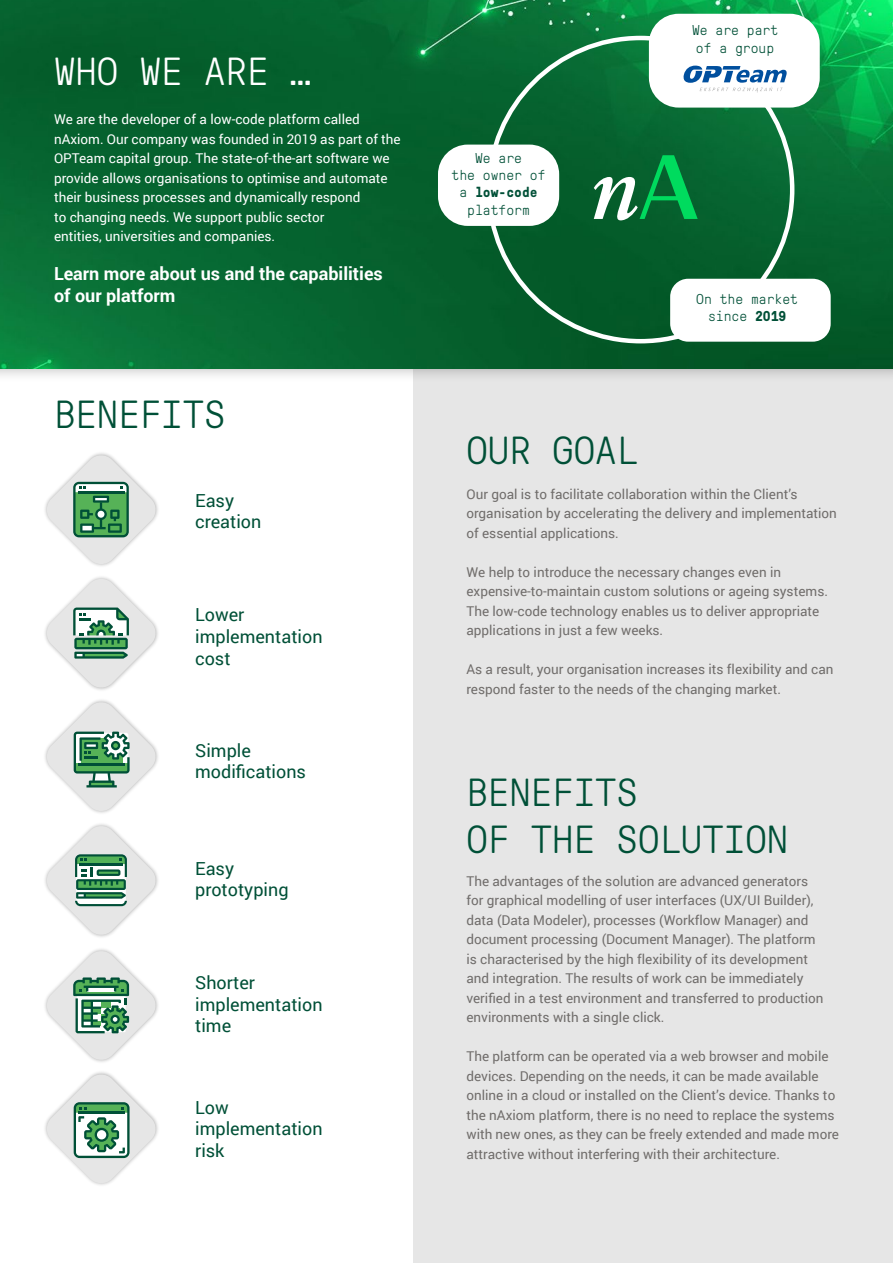
<style>
.page{position:relative;width:893px;height:1263px;background:#fff}
.page>*{position:absolute;margin:0;border:0;box-sizing:border-box;transform-origin:0 0}
.t1{font:300 39px/46.8px "GT Pressura Mono";color:#005037}
.t2{font:300 39px "GT Pressura Mono";color:#fff}
.t3{font:18px/21.6px "Roboto";color:#005037}
.t4{font:700 18px/21.6px "Roboto";color:#fff}
.t5{font:300 14.25px/17.1px "GT Pressura Mono";color:#005037;text-align:center}
.t6{font:13.5px/19.5px "Roboto";color:#706d6b}
.t7{font:13.5px/19.5px "Roboto";color:#fff}
.s1{font-weight:700}
</style>
<div class="page">
<div style="left:414px;top:369px;width:479px;height:894px;background:#e6e6e6"></div>
<div style="left:0;top:0;width:893px;height:383px;background:#000;opacity:.3"></div>
<img style="left:0;top:0;width:893px;height:369px">
<div style="left:670px;top:279px;width:161px;height:63px;background:#fff;border-radius:18px"></div>
<div style="left:438px;top:145px;width:121px;height:81px;background:#fff;border-radius:30px"></div>
<div style="left:649px;top:14px;width:171px;height:94px;background:#fff;border-radius:30px"></div>
<svg style="left:683px;top:66px;width:104px;height:26px"></svg>
<svg style="left:45px;top:454px;width:112px;height:112px"></svg>
<svg style="left:45px;top:577px;width:112px;height:112px"></svg>
<svg style="left:45px;top:701px;width:112px;height:111px"></svg>
<svg style="left:45px;top:949px;width:112px;height:112px"></svg>
<svg style="left:45px;top:1073px;width:112px;height:112px"></svg>
<svg style="left:594px;top:155px;width:104px;height:65px;background:#268c52"></svg>
<svg style="left:45px;top:824px;width:112px;height:112px"></svg>
<h1 class="t2" style="left:54px;top:51px;width:259px">WHO WE ARE …</h1>
<p class="t7" style="left:54px;top:109px;width:348px">We are the developer of a low-code platform called nAxiom. Our company was founded in 2019 as part of the OPTeam capital group. The state-of-the-art software we provide allows organisations to optimise and automate their business processes and dynamically respond<br>to changing needs. We support public sector<br>entities, universities and companies.</p>
<h2 class="t4" style="left:54px;top:262px;width:330px">Learn more about us and the capabilities of our platform</h2>
<h1 class="t1" style="left:54px;top:392px;width:173px">BENEFITS</h1>
<h2 class="t3" style="left:195px;top:489px;width:68px">Easy creation</h2>
<h2 class="t3" style="left:195px;top:603px;width:129px">Lower implementation cost</h2>
<h2 class="t3" style="left:195px;top:739px;width:112px">Simple modifications</h2>
<h2 class="t3" style="left:195px;top:857px;width:95px">Easy prototyping</h2>
<h2 class="t3" style="left:195px;top:971px;width:129px">Shorter implementation time</h2>
<h2 class="t3" style="left:195px;top:1096px;width:129px">Low implementation risk</h2>
<p class="t5" style="left:452px;top:150px;width:96px">We are<br>the owner of a <span class="s1">low-code </span>platform</p>
<h1 class="t1" style="left:466px;top:428px;width:173px">OUR GOAL</h1>
<p class="t5" style="left:692px;top:22px;width:88px;text-align:left">We are part of a group</p>
<p class="t5" style="left:696px;top:291px;width:103px">On the market since <span class="s1">2019</span></p>
<p class="t6" style="left:466px;top:483px;width:372px">Our goal is to facilitate collaboration within the Client’s organisation by accelerating the delivery and implementation of essential applications.</p>
<p class="t6" style="left:466px;top:561px;width:363px">We help to introduce the necessary changes even in expensive-to-maintain custom solutions or ageing systems.<br>The low-code technology enables us to deliver appropriate applications in just a few weeks.</p>
<p class="t6" style="left:466px;top:659px;width:368px">As a result, your organisation increases its flexibility and can respond faster to the needs of the changing market.</p>
<h1 class="t1" style="left:466px;top:770px;width:323px">BENEFITS<br>OF THE SOLUTION</h1>
<p class="t6" style="left:466px;top:871px;width:359px">The advantages of the solution are advanced generators for graphical modelling of user interfaces (UX/UI Builder), data (Data Modeler), processes (Workflow Manager) and document processing (Document Manager). The platform is characterised by the high flexibility of its development and integration. The results of work can be immediately verified in a test environment and transferred to production environments with a single click.</p>
<p class="t6" style="left:466px;top:1046px;width:374px">The platform can be operated via a web browser and mobile devices. Depending on the needs, it can be made available online in a cloud or installed on the Client’s device. Thanks to the nAxiom platform, there is no need to replace the systems with new ones, as they can be freely extended and made more attractive without interfering with their architecture.</p>
</div>
